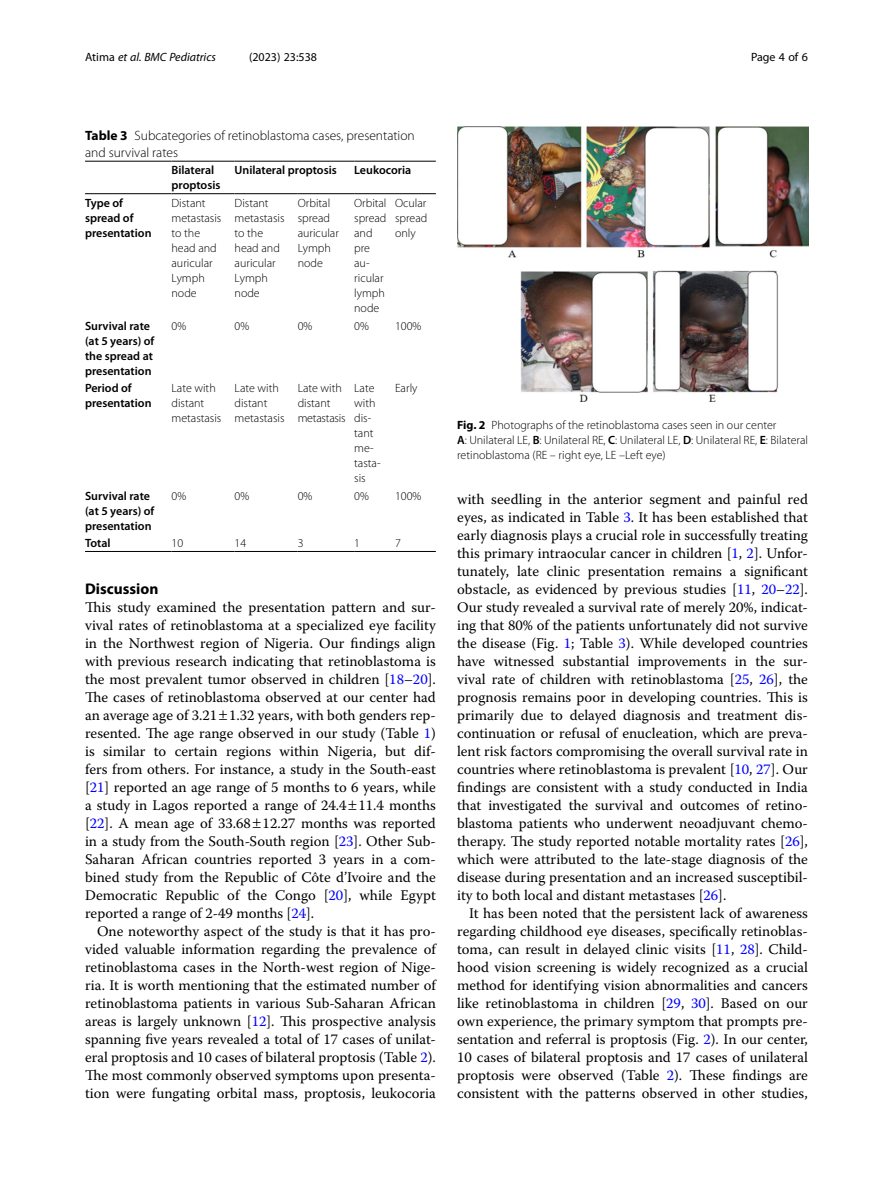
<style>
.page{position:relative;width:893px;height:1191px;background:#fff}
.page>*{position:absolute;margin:0;border:0;box-sizing:border-box;transform-origin:0 0}
.Head_1{font:700 15.45px "Myriad Pro";color:#000}
.Body_Text_Indent{font:14.7px/18px "Warnock Pro";color:#000;text-align:justify}
.Body_Text{font:14.7px/18px "Warnock Pro";color:#000;text-align:justify}
.Table_Caption{font:300 13.5px/16.5px "Myriad Pro";color:#000}
.Table_Body{font:300 12px/15px "Myriad Pro";color:#000}
.Figure_Caption{font:300 12px/15px "Myriad Pro";color:#000}
.Table_Body-2{font:600 12px/15px "Myriad Pro";color:#000}
.Table_Head{font:600 12px/15px "Myriad Pro";color:#000}
.t1{font:italic 12px "Myriad Pro";color:#000}
.t2{font:12px "Myriad Pro";color:#000}
.s1{font-style:normal}
.s2{font-weight:700}
.s3{color:#00f}
.s4{font-weight:600}
</style>
<div class="page">
<hr style="left:298px;top:193px;width:56px;height:1px;background:#000">
<hr style="left:395px;top:193px;width:41px;height:1px;background:#000">
<hr style="left:85px;top:193px;width:87px;height:1px;background:#000">
<hr style="left:172px;top:161px;width:63px;height:1px;background:#000">
<hr style="left:172px;top:193px;width:63px;height:1px;background:#000">
<hr style="left:235px;top:161px;width:63px;height:1px;background:#000">
<hr style="left:298px;top:161px;width:56px;height:1px;background:#000">
<hr style="left:235px;top:193px;width:63px;height:1px;background:#000">
<hr style="left:354px;top:161px;width:41px;height:1px;background:#000">
<hr style="left:395px;top:161px;width:41px;height:1px;background:#000">
<hr style="left:354px;top:193px;width:41px;height:1px;background:#000">
<hr style="left:85px;top:551px;width:87px;height:1px;background:#000">
<hr style="left:172px;top:551px;width:63px;height:1px;background:#000">
<hr style="left:235px;top:551px;width:63px;height:1px;background:#000">
<hr style="left:298px;top:551px;width:56px;height:1px;background:#000">
<hr style="left:354px;top:551px;width:41px;height:1px;background:#000">
<hr style="left:395px;top:551px;width:41px;height:1px;background:#000">
<hr style="left:85px;top:161px;width:87px;height:1px;background:#000">
<img style="left:457px;top:126px;width:351px;height:275px">
<p class="t1" style="left:85px;top:50px;width:132px"><span class="s1">Atima</span> et al. BMC Pediatrics</p>
<p class="t2" style="left:249px;top:50px;width:70px">(2023) 23:538</p>
<p class="t2" style="left:751px;top:50px;width:58px">Page 4 of 6</p>
<p class="Table_Caption" style="left:85px;top:128px;width:331px"><span class="s2">Table 3</span> Subcategories of retinoblastoma cases, presentation and survival rates</p>
<p class="Table_Head" style="left:172px;top:163px;width:50px">Bilateral proptosis</p>
<p class="Table_Head" style="left:235px;top:163px;width:104px">Unilateral proptosis</p>
<p class="Table_Head" style="left:354px;top:163px;width:59px">Leukocoria</p>
<p class="Table_Body-2" style="left:85px;top:195px;width:68px">Type of spread of presentation</p>
<p class="Table_Body" style="left:172px;top:196px;width:51px">Distant metastasis to the head and auricular<br>Lymph node</p>
<p class="Table_Body" style="left:235px;top:196px;width:51px">Distant metastasis to the head and auricular<br>Lymph node</p>
<p class="Table_Body" style="left:298px;top:196px;width:43px">Orbital spread auricular<br>Lymph node</p>
<p class="Table_Body" style="left:354px;top:196px;width:34px">Orbital spread and pre au&shy;ricular lymph node</p>
<p class="Table_Body" style="left:395px;top:196px;width:34px;text-align:justify">Ocular spread only</p>
<p class="Table_Body-2" style="left:85px;top:318px;width:71px">Survival rate (at 5 years) of the spread at presentation</p>
<p class="Table_Body" style="left:172px;top:318px;width:16px">0%</p>
<p class="Table_Body" style="left:235px;top:318px;width:16px">0%</p>
<p class="Table_Body" style="left:298px;top:318px;width:16px">0%</p>
<p class="Table_Body" style="left:354px;top:318px;width:16px">0%</p>
<p class="Table_Body" style="left:395px;top:318px;width:28px">100%</p>
<p class="Table_Body-2" style="left:85px;top:380px;width:68px">Period of presentation</p>
<p class="Table_Body" style="left:172px;top:381px;width:51px">Late with distant metastasis</p>
<p class="Table_Body" style="left:235px;top:381px;width:51px">Late with distant metastasis</p>
<p class="Table_Body" style="left:298px;top:381px;width:49px">Late with distant metastasis</p>
<p class="Table_Body" style="left:354px;top:381px;width:28px">Late with dis&shy;tant me&shy;tasta&shy;sis</p>
<p class="Table_Body" style="left:395px;top:381px;width:24px">Early</p>
<p class="Table_Body-2" style="left:85px;top:488px;width:71px">Survival rate (at 5 years) of presentation</p>
<p class="Table_Body" style="left:172px;top:488px;width:16px">0%</p>
<p class="Table_Body" style="left:235px;top:488px;width:16px">0%</p>
<p class="Table_Body" style="left:298px;top:488px;width:16px">0%</p>
<p class="Table_Body" style="left:354px;top:488px;width:16px">0%</p>
<p class="Table_Body" style="left:395px;top:488px;width:28px">100%</p>
<p class="Table_Body-2" style="left:85px;top:535px;width:27px">Total</p>
<p class="Table_Body" style="left:172px;top:536px;width:13px">10</p>
<p class="Table_Body" style="left:235px;top:536px;width:13px">14</p>
<p class="Table_Body" style="left:298px;top:536px;width:7px">3</p>
<p class="Table_Body" style="left:354px;top:536px;width:7px">1</p>
<p class="Table_Body" style="left:395px;top:536px;width:7px">7</p>
<p class="Head_1" style="left:85px;top:579px;width:75px">Discussion</p>
<p class="Body_Text" style="left:85px;top:598px;width:352px">This study examined the presentation pattern and sur&shy;vival rates of retinoblastoma at a specialized eye facility in the Northwest region of Nigeria. Our findings align with previous research indicating that retinoblastoma is the most prevalent tumor observed in children [<span class="s3">18</span>–<span class="s3">20</span>].<br>The cases of retinoblastoma observed at our center had an average age of 3.21 1.32 years, with both genders rep&shy;resented. The age range observed in our study (Table <span class="s3">1</span>) is similar to certain regions within Nigeria, but dif&shy;fers from others. For instance, a study in the South-east [<span class="s3">21</span>] reported an age range of 5 months to 6 years, while a study in Lagos reported a range of 24.4 11.4 months [<span class="s3">22</span>]. A mean age of 33.68 12.27 months was reported in a study from the South-South region [<span class="s3">23</span>]. Other Sub-Saharan African countries reported 3 years in a com&shy;bined study from the Republic of Côte d’Ivoire and the Democratic Republic of the Congo [<span class="s3">20</span>], while Egypt reported a range of 2-49 months [<span class="s3">24</span>].</p>
<p class="Body_Text_Indent" style="left:85px;top:922px;width:352px;text-indent:12px">One noteworthy aspect of the study is that it has pro&shy;vided valuable information regarding the prevalence of retinoblastoma cases in the North-west region of Nige&shy;ria. It is worth mentioning that the estimated number of retinoblastoma patients in various Sub-Saharan African areas is largely unknown [<span class="s3">12</span>]. This prospective analysis spanning five years revealed a total of 17 cases of unilat&shy;eral proptosis and 10 cases of bilateral proptosis (Table <span class="s3">2</span>).<br>The most commonly observed symptoms upon presenta&shy;tion were fungating orbital mass, proptosis, leukocoria</p>
<p class="Figure_Caption" style="left:457px;top:417px;width:321px"><span class="s2">Fig. 2</span> Photographs of the retinoblastoma cases seen in our center</p>
<p class="Figure_Caption" style="left:457px;top:432px;width:352px"><span class="s4">A</span>: Unilateral LE, <span class="s4">B</span>: Unilateral RE, <span class="s4">C</span>: Unilateral LE, <span class="s4">D</span>: Unilateral RE, <span class="s4">E</span>: Bilateral retinoblastoma (RE – right eye, LE –Left eye)</p>
<p class="Body_Text_Indent" style="left:457px;top:490px;width:352px">with seedling in the anterior segment and painful red eyes, as indicated in Table <span class="s3">3</span>. It has been established that early diagnosis plays a crucial role in successfully treating this primary intraocular cancer in children [<span class="s3">1</span>, <span class="s3">2</span>]. Unfor&shy;tunately, late clinic presentation remains a significant obstacle, as evidenced by previous studies [<span class="s3">11</span>, <span class="s3">20</span>–<span class="s3">22</span>].<br>Our study revealed a survival rate of merely 20%, indicat&shy;ing that 80% of the patients unfortunately did not survive the disease (Fig. <span class="s3">1</span>; Table <span class="s3">3</span>). While developed countries have witnessed substantial improvements in the sur&shy;vival rate of children with retinoblastoma [<span class="s3">25</span>, <span class="s3">26</span>], the prognosis remains poor in developing countries. This is primarily due to delayed diagnosis and treatment dis&shy;continuation or refusal of enucleation, which are preva&shy;lent risk factors compromising the overall survival rate in countries where retinoblastoma is prevalent [<span class="s3">10</span>, <span class="s3">27</span>]. Our findings are consistent with a study conducted in India that investigated the survival and outcomes of retino&shy;blastoma patients who underwent neoadjuvant chemo&shy;therapy. The study reported notable mortality rates [<span class="s3">26</span>], which were attributed to the late-stage diagnosis of the disease during presentation and an increased susceptibil&shy;ity to both local and distant metastases [<span class="s3">26</span>].</p>
<p class="Body_Text_Indent" style="left:457px;top:904px;width:352px;text-indent:12px">It has been noted that the persistent lack of awareness regarding childhood eye diseases, specifically retinoblas&shy;toma, can result in delayed clinic visits [<span class="s3">11</span>, <span class="s3">28</span>]. Child&shy;hood vision screening is widely recognized as a crucial method for identifying vision abnormalities and cancers like retinoblastoma in children [<span class="s3">29</span>, <span class="s3">30</span>]. Based on our own experience, the primary symptom that prompts pre&shy;sentation and referral is proptosis (Fig. <span class="s3">2</span>). In our center, 10 cases of bilateral proptosis and 17 cases of unilateral proptosis were observed (Table <span class="s3">2</span>). These findings are consistent with the patterns observed in other studies,</p>
</div>
